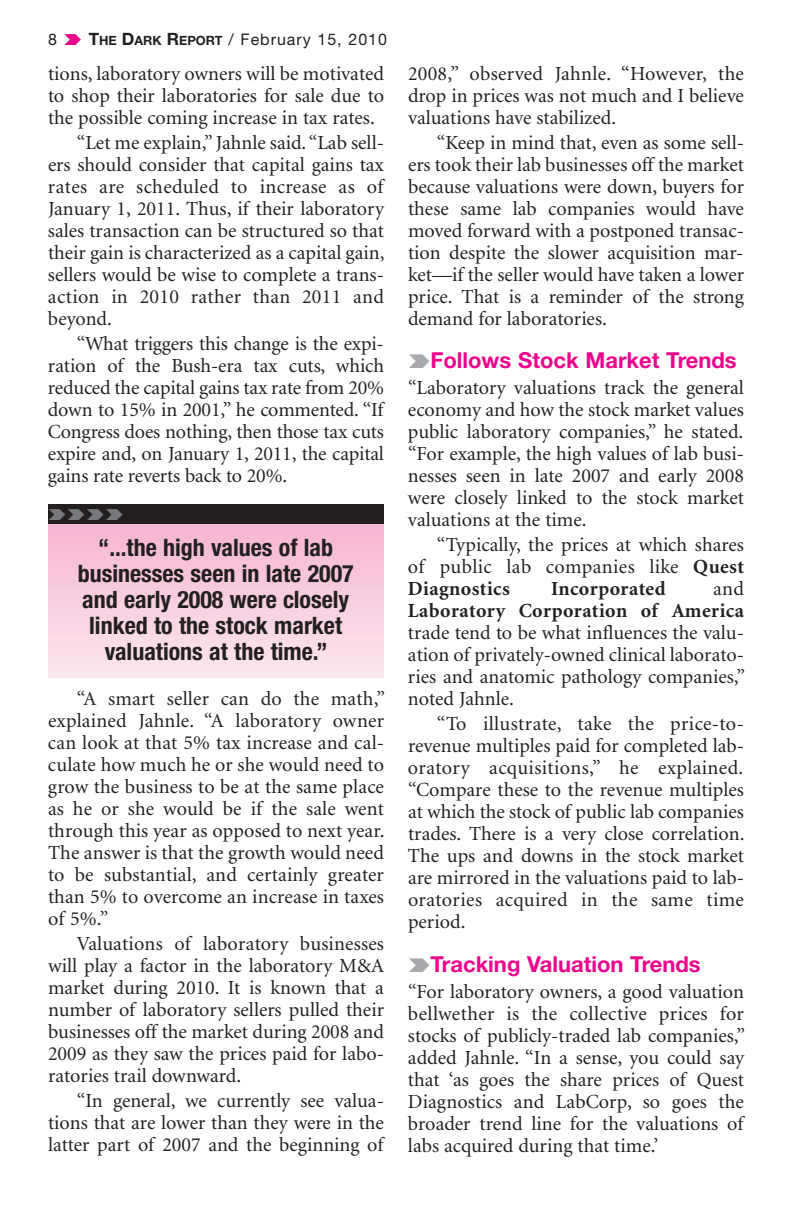
<style>
.page{position:relative;width:792px;height:1224px;background:#fff}
.page>*{position:absolute;margin:0;border:0;box-sizing:border-box;transform-origin:0 0}
.t1{font:700 condensed 24px/26px "Helvetica Neue";color:#231f20;text-align:center}
.t2{font:700 22px "Helvetica Neue";color:#ed028c}
.t3{font:20px/22px "Minion";color:#231f20;text-align:justify}
.t4{font:700 20px "Minion";letter-spacing:.02em;color:#231f20}
.t5{font:16px "Helvetica Neue";letter-spacing:.06em;color:#231f20}
.s1{font-weight:700;font-size:17px}
.s2{font-weight:700;font-size:12.8px}
.s3{font-weight:700}
</style>
<div class="page">
<svg style="left:48px;top:524px;width:335px;height:154px;background:#f8cee0"></svg>
<div style="left:48px;top:504px;width:335px;height:20px;background:#231f20"></div>
<p class="t5" style="left:48px;top:33px;width:10px">8</p>
<p class="t5" style="left:89px;top:33px;width:300px"><span class="s1">T</span><span class="s2">HE</span> <span class="s1">D</span><span class="s2">ARK</span> <span class="s1">R</span><span class="s2">EPORT</span> / February 15, 2010</p>
<p class="t3" style="left:48px;top:64px;width:338px">tions, laboratory owners will be motivated to shop their laboratories for sale due to the possible coming increase in tax rates.</p>
<p class="t3" style="left:48px;top:133px;width:338px;text-indent:29px">“Let me explain,” Jahnle said. “Lab sell&shy;ers should consider that capital gains tax rates are scheduled to increase as of January 1, 2011. Thus, if their laboratory sales transaction can be structured so that their gain is characterized as a capital gain, sellers would be wise to complete a trans&shy;action in 2010 rather than 2011 and beyond.</p>
<p class="t3" style="left:48px;top:334px;width:338px;text-indent:29px">“What triggers this change is the expi&shy;ration of the Bush-era tax cuts, which reduced the capital gains tax rate from 20% down to 15% in 2001,” he commented. “If Congress does nothing, then those tax cuts expire and, on January 1, 2011, the capital gains rate reverts back to 20%.</p>
<p class="t1" style="left:78px;top:536px;width:277px">“...the high values of lab businesses seen in late 2007 and early 2008 were closely linked to the stock market valuations at the time.”</p>
<p class="t3" style="left:48px;top:689px;width:339px;text-indent:29px">“A smart seller can do the math,” explained Jahnle. “A laboratory owner can look at that 5% tax increase and cal&shy;culate how much he or she would need to grow the business to be at the same place as he or she would be if the sale went through this year as opposed to next year.<br>The answer is that the growth would need to be substantial, and certainly greater than 5% to overcome an increase in taxes of 5%.”</p>
<p class="t3" style="left:48px;top:934px;width:338px;text-indent:29px">Valuations of laboratory businesses will play a factor in the laboratory M&amp;A market during 2010. It is known that a number of laboratory sellers pulled their businesses off the market during 2008 and 2009 as they saw the prices paid for labo&shy;ratories trail downward.</p>
<p class="t3" style="left:48px;top:1091px;width:338px;text-indent:29px">“In general, we currently see valua&shy;tions that are lower than they were in the latter part of 2007 and the beginning of</p>
<p class="t3" style="left:408px;top:64px;width:338px">2008,” observed Jahnle. “However, the drop in prices was not much and I believe valuations have stabilized.</p>
<p class="t3" style="left:408px;top:133px;width:338px;text-indent:29px">“Keep in mind that, even as some sell&shy;ers took their lab businesses off the market because valuations were down, buyers for these same lab companies would have moved forward with a postponed transac&shy;tion despite the slower acquisition mar&shy;ket—if the seller would have taken a lower price. That is a reminder of the strong demand for laboratories.</p>
<p class="t2" style="left:430px;top:352px;width:308px">Follows Stock Market Trends</p>
<p class="t3" style="left:408px;top:378px;width:338px">“Laboratory valuations track the general economy and how the stock market values public laboratory companies,” he stated. “For example, the high values of lab busi&shy;nesses seen in late 2007 and early 2008 were closely linked to the stock market valuations at the time.</p>
<p class="t3" style="left:408px;top:535px;width:338px;text-indent:29px">“Typically, the prices at which shares of public lab companies like <span class="s3">Quest Diagnostics</span></p>
<p class="t4" style="left:551px;top:581px;width:116px">Incorporated</p>
<p class="t3" style="left:713px;top:579px;width:32px">and</p>
<p class="t4" style="left:408px;top:603px;width:338px">Laboratory Corporation of America</p>
<p class="t3" style="left:408px;top:623px;width:339px">trade tend to be what influences the valu&shy;ation of privately-owned clinical laborato&shy;ries and anatomic pathology companies,” noted Jahnle.</p>
<p class="t3" style="left:408px;top:714px;width:338px;text-indent:29px">“To illustrate, take the price-to&shy;revenue multiples paid for completed lab&shy;oratory acquisitions,” he explained. “Compare these to the revenue multiples at which the stock of public lab companies trades. There is a very close correlation.<br>The ups and downs in the stock market are mirrored in the valuations paid to lab&shy;oratories acquired in the same time period.</p>
<p class="t2" style="left:430px;top:956px;width:272px">Tracking Valuation Trends</p>
<p class="t3" style="left:408px;top:982px;width:339px">“For laboratory owners, a good valuation bellwether is the collective prices for stocks of publicly-traded lab companies,” added Jahnle. “In a sense, you could say that ‘as goes the share prices of Quest Diagnostics and LabCorp, so goes the broader trend line for the valuations of labs acquired during that time.’</p>
</div>
